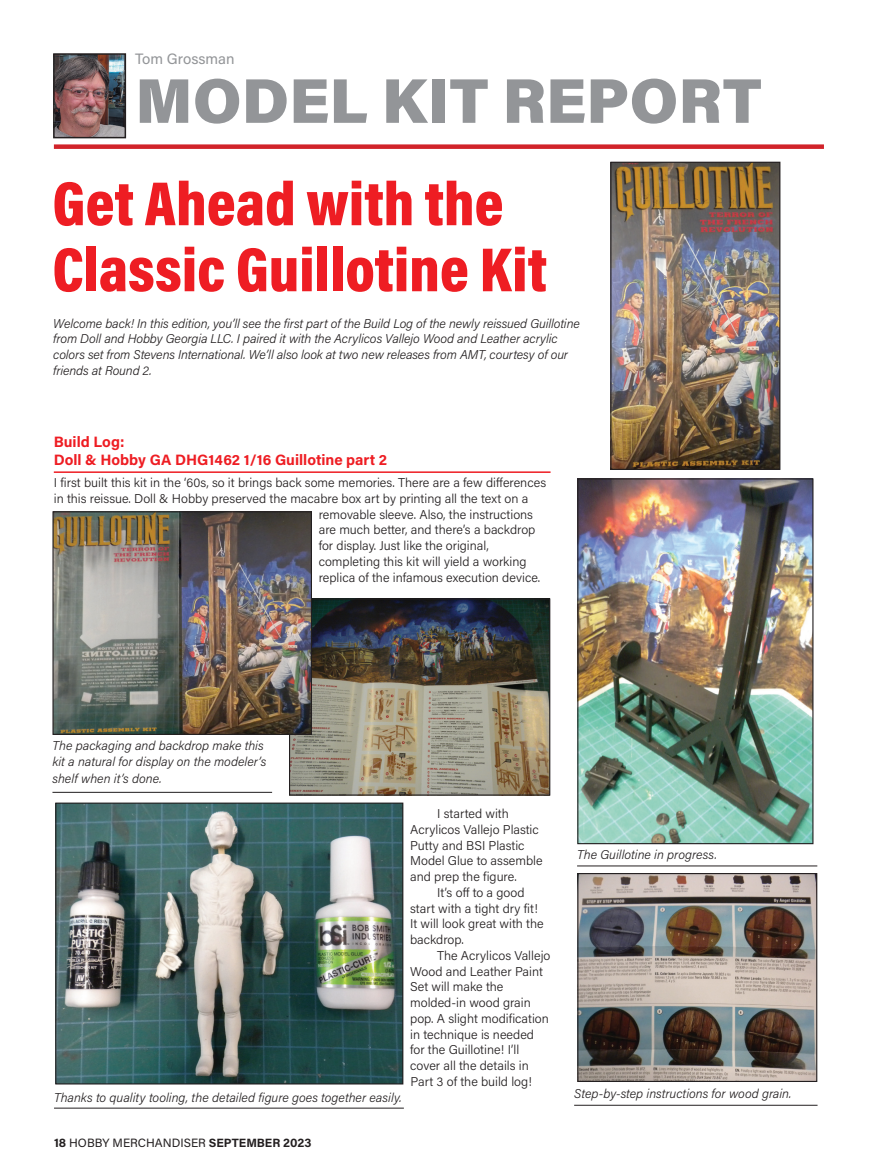
<style>
.page{position:relative;width:878px;height:1175px;background:#fff}
.page>*{position:absolute;margin:0;border:0;box-sizing:border-box;transform-origin:0 0}
.t1{font:900 63px/66px "Acumin Pro Cond";color:#ee1d23}
.DEPT_HEADER-2023{font:900 63px "Acumin Pro";color:#939598}
.BUILD-LOG-2023{font:700 15px/18px "Acumin Pro";color:#ee1d23}
.BY-LINE-2023{font:15px "Acumin Pro";color:#939598}
.HM-BODY-COPY-2023{font:300 12.75px/15.8px "Acumin Pro";color:#231f20}
.HM-BODY-COPY-2023-2{font:italic 300 12.75px/15.8px "Acumin Pro";letter-spacing:-.01em;color:#231f20}
.CAPTION-2023{font:italic 300 12.75px/16.5px "Acumin Pro";color:#231f20}
.t2{font:12px "Acumin Pro";color:#231f20}
.s1{font-weight:700}
</style>
<div class="page">
<hr style="left:54px;top:471px;width:496px;height:2px;background:#ee1d23">
<div style="left:54px;top:144px;width:769px;height:5px;background:#d1232a"></div>
<img style="left:56px;top:56px;width:67px;height:79px">
<div style="left:53px;top:53px;width:73px;height:85px;border:2px solid #231f20"></div>
<img style="left:291px;top:600px;width:257px;height:193px">
<div style="left:289px;top:598px;width:261px;height:197px;border:1px solid #231f20"></div>
<img style="left:612px;top:164px;width:166px;height:304px">
<div style="left:610px;top:162px;width:170px;height:308px;border:1px solid #231f20"></div>
<img style="left:54px;top:513px;width:256px;height:220px">
<div style="left:52px;top:511px;width:260px;height:224px;border:1px solid #231f20"></div>
<img style="left:579px;top:480px;width:232px;height:362px">
<div style="left:577px;top:478px;width:236px;height:366px;border:1px solid #231f20"></div>
<img style="left:57px;top:804px;width:344px;height:278px">
<div style="left:55px;top:802px;width:348px;height:282px;border:1px solid #231f20"></div>
<hr style="left:54px;top:1107px;width:350px;height:1px;background:#231f20">
<hr style="left:52px;top:791px;width:220px;height:2px;background:#231f20">
<img style="left:579px;top:875px;width:236px;height:205px">
<div style="left:577px;top:873px;width:240px;height:209px;border:1px solid #231f20"></div>
<hr style="left:574px;top:1104px;width:243px;height:1px;background:#231f20">
<hr style="left:577px;top:865px;width:240px;height:1px;background:#231f20">
<p class="BY-LINE-2023" style="left:135px;top:49px;width:101px">Tom Grossman</p>
<p class="DEPT_HEADER-2023" style="left:135px;top:56px;width:627px">MODEL KIT REPORT</p>
<p class="t1" style="left:52px;top:169px;width:496px">Get Ahead with the<br>Classic Guillotine Kit</p>
<p class="HM-BODY-COPY-2023-2" style="left:53px;top:315px;width:528px">Welcome back! In this edition, you’ll see the first part of the Build Log of the newly reissued Guillotine from Doll and Hobby Georgia LLC. I paired it with the Acrylicos Vallejo Wood and Leather acrylic colors set from Stevens International. We’ll also look at two new releases from AMT, courtesy of our friends at Round 2.</p>
<p class="BUILD-LOG-2023" style="left:54px;top:432px;width:335px">Build Log:<br>Doll &amp; Hobby GA DHG1462 1/16 Guillotine part 2</p>
<p class="HM-BODY-COPY-2023" style="left:54px;top:474px;width:494px">I first built this kit in the ‘60s, so it brings back some memories. There are a few differences</p>
<p class="HM-BODY-COPY-2023" style="left:54px;top:490px;width:476px">in this reissue. Doll &amp; Hobby preserved the macabre box art by printing all the text on a</p>
<p class="HM-BODY-COPY-2023" style="left:319px;top:506px;width:216px">removable sleeve. Also, the instructions</p>
<p class="HM-BODY-COPY-2023" style="left:319px;top:521px;width:218px">are much better, and there’s a backdrop</p>
<p class="HM-BODY-COPY-2023" style="left:319px;top:537px;width:171px">for display. Just like the original,</p>
<p class="HM-BODY-COPY-2023" style="left:319px;top:553px;width:209px">completing this kit will yield a working</p>
<p class="HM-BODY-COPY-2023" style="left:319px;top:569px;width:223px">replica of the infamous execution device.</p>
<p class="CAPTION-2023" style="left:52px;top:736px;width:215px">The packaging and backdrop make this kit a natural for display on the modeler’s shelf when it’s done.</p>
<p class="CAPTION-2023" style="left:54px;top:1088px;width:349px">Thanks to quality tooling, the detailed figure goes together easily.</p>
<p class="HM-BODY-COPY-2023" style="left:410px;top:805px;width:134px;text-indent:27px">I started with<br>Acrylicos Vallejo Plastic<br>Putty and BSI Plastic<br>Model Glue to assemble and prep the figure.</p>
<p class="HM-BODY-COPY-2023" style="left:410px;top:884px;width:135px;text-indent:27px">It’s off to a good start with a tight dry fit!<br>It will look great with the backdrop.</p>
<p class="HM-BODY-COPY-2023" style="left:410px;top:947px;width:142px;text-indent:27px">The Acrylicos Vallejo<br>Wood and Leather Paint<br>Set will make the molded-in wood grain pop. A slight modification in technique is needed for the Guillotine! I’ll cover all the details in<br>Part 3 of the build log!</p>
<p class="t2" style="left:54px;top:1134px;width:259px"><span class="s1">18</span> HOBBY MERCHANDISER <span class="s1">SEPTEMBER 2023</span></p>
<p class="CAPTION-2023" style="left:577px;top:845px;width:141px">The Guillotine in progress.</p>
<p class="CAPTION-2023" style="left:574px;top:1084px;width:219px">Step-by-step instructions for wood grain.</p>
</div>
